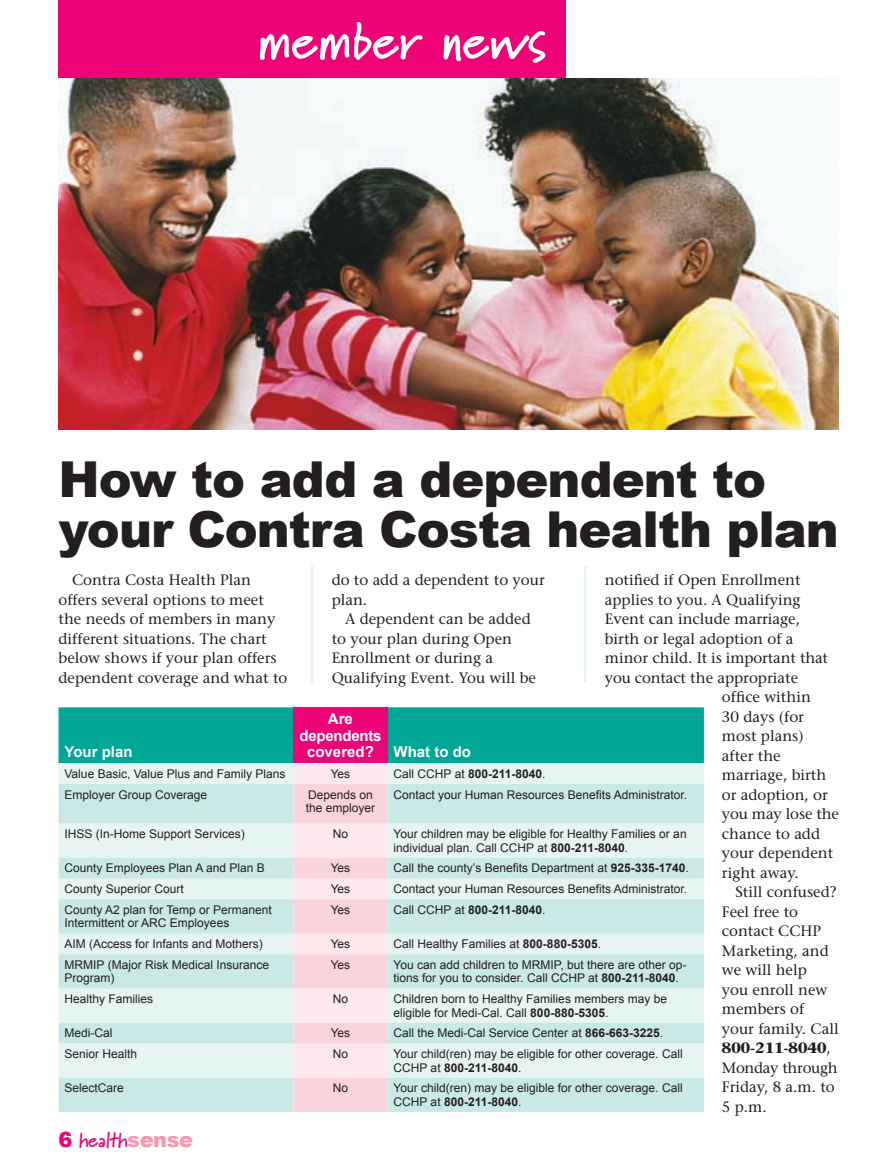
<style>
.page{position:relative;width:878px;height:1175px;background:#fff}
.page>*{position:absolute;margin:0;border:0;box-sizing:border-box;transform-origin:0 0}
.t1{font:700 54px "Marydale";color:#fff}
.t2{font:900 49.5px/49.5px "Arial";letter-spacing:-.02em;color:#231f20}
.t3{font:700 21px "Marydale";letter-spacing:-.02em;color:#ed0277}
.t4{font:15px/19.5px "Stone Serif";color:#231f20}
.t5{font:700 15px/16.5px "Arial";color:#fff;text-align:center}
.t6{font:700 15px "Stone Serif";color:#231f20}
.t7{font:15px "Stone Serif";letter-spacing:-.02em;color:#231f20}
.t8{font:12px/13.5px "Arial";color:#231f20}
.t9{font:700 12px "Arial";color:#231f20}
.s1{font-weight:400}
.s2{font-weight:700}
.s3{font-family:"Arial";font-weight:900}
.s4{font-family:"Arial";font-weight:900;color:#f499b0}
</style>
<div class="page">
<div style="left:58px;top:0;width:508px;height:78px;background:#ed0277"></div>
<svg style="left:58px;top:707px;width:645px;height:405px;background:#c2dede"></svg>
<hr style="left:310px;top:566px;width:4px;height:116px;background:#e6f4f2">
<hr style="left:584px;top:566px;width:2px;height:116px;background:#e6f4f2">
<img style="left:58px;top:78px;width:780px;height:351px">
<h1 class="t1" style="left:257px;top:8px;width:291px">member news</h1>
<h2 class="t2" style="left:58px;top:455px;width:782px">How to add a dependent to your Contra Costa health plan</h2>
<p class="t4" style="left:332px;top:570px;width:214px">do to add a dependent to your plan.</p>
<p class="t4" style="left:332px;top:609px;width:206px;text-indent:14px">A dependent can be added to your plan during Open<br>Enrollment or during a<br>Qualifying Event. You will be</p>
<p class="t4" style="left:604px;top:570px;width:197px">notified if Open Enrollment</p>
<p class="t4" style="left:604px;top:590px;width:197px">applies to you. A Qualifying</p>
<p class="t4" style="left:604px;top:609px;width:197px">Event can include marriage,</p>
<p class="t4" style="left:604px;top:629px;width:190px">birth or legal adoption of a</p>
<p class="t4" style="left:604px;top:648px;width:225px">minor child. It is important that</p>
<p class="t4" style="left:604px;top:668px;width:195px">you contact the appropriate</p>
<p class="t4" style="left:722px;top:687px;width:90px">office within</p>
<p class="t4" style="left:722px;top:707px;width:84px">30 days (for</p>
<p class="t4" style="left:722px;top:726px;width:83px">most plans)</p>
<p class="t4" style="left:722px;top:746px;width:60px">after the</p>
<p class="t4" style="left:722px;top:765px;width:106px">marriage, birth</p>
<p class="t4" style="left:722px;top:785px;width:107px">or adoption, or</p>
<p class="t4" style="left:722px;top:804px;width:118px">you may lose the</p>
<p class="t4" style="left:722px;top:824px;width:100px">chance to add</p>
<p class="t4" style="left:722px;top:843px;width:113px">your dependent</p>
<p class="t4" style="left:722px;top:863px;width:78px">right away.</p>
<p class="t4" style="left:735px;top:882px;width:103px">Still confused?</p>
<p class="t4" style="left:722px;top:902px;width:78px">Feel free to</p>
<p class="t4" style="left:722px;top:921px;width:101px">contact CCHP</p>
<p class="t4" style="left:722px;top:941px;width:108px">Marketing, and</p>
<p class="t4" style="left:722px;top:960px;width:86px">we will help</p>
<p class="t4" style="left:722px;top:980px;width:107px">you enroll new</p>
<p class="t4" style="left:722px;top:999px;width:84px">members of</p>
<p class="t4" style="left:722px;top:1019px;width:118px">your family. Call</p>
<p class="t6" style="left:722px;top:1038px;width:110px">800-211-8040<span class="s1">,</span></p>
<p class="t7" style="left:722px;top:1058px;width:117px">Monday through</p>
<p class="t4" style="left:722px;top:1077px;width:114px">Friday, 8 a.m. to</p>
<p class="t4" style="left:722px;top:1097px;width:46px">5 p.m.</p>
<p class="t4" style="left:58px;top:570px;width:230px;text-indent:14px">Contra Costa Health Plan offers several options to meet the needs of members in many different situations. The chart below shows if your plan offers dependent coverage and what to</p>
<p class="t5" style="left:299px;top:710px;width:83px">Are dependents covered?</p>
<p class="t5" style="left:64px;top:743px;width:70px">Your plan</p>
<p class="t5" style="left:393px;top:743px;width:79px">What to do</p>
<p class="t8" style="left:64px;top:767px;width:222px">Value Basic, Value Plus and Family Plans</p>
<p class="t8" style="left:331px;top:767px;width:21px">Yes</p>
<p class="t9" style="left:393px;top:767px;width:153px"><span class="s1">Call CCHP at</span> 800-211-8040<span class="s1">.</span></p>
<p class="t8" style="left:64px;top:787px;width:144px">Employer Group Coverage</p>
<p class="t8" style="left:306px;top:787px;width:71px">Depends on the employer</p>
<p class="t8" style="left:393px;top:787px;width:295px">Contact your Human Resources Benefits Administrator.</p>
<p class="t8" style="left:64px;top:827px;width:182px">IHSS (In-Home Support Services)</p>
<p class="t8" style="left:333px;top:827px;width:17px">No</p>
<p class="t8" style="left:393px;top:827px;width:294px">Your children may be eligible for Healthy Families or an individual plan. Call CCHP at <span class="s2">800-211-8040</span>.</p>
<p class="t8" style="left:64px;top:861px;width:202px">County Employees Plan A and Plan B</p>
<p class="t8" style="left:331px;top:861px;width:21px">Yes</p>
<p class="t8" style="left:393px;top:861px;width:297px">Call the county’s Benefits Department at <span class="s2">925-335-1740</span>.</p>
<p class="t8" style="left:64px;top:882px;width:121px">County Superior Court</p>
<p class="t8" style="left:331px;top:882px;width:21px">Yes</p>
<p class="t8" style="left:393px;top:882px;width:295px">Contact your Human Resources Benefits Administrator.</p>
<p class="t8" style="left:64px;top:903px;width:209px">County A2 plan for Temp or Permanent<br>Intermittent or ARC Employees</p>
<p class="t8" style="left:331px;top:903px;width:21px">Yes</p>
<p class="t9" style="left:393px;top:903px;width:153px"><span class="s1">Call CCHP at</span> 800-211-8040<span class="s1">.</span></p>
<p class="t8" style="left:64px;top:937px;width:200px">AIM (Access for Infants and Mothers)</p>
<p class="t8" style="left:331px;top:937px;width:21px">Yes</p>
<p class="t8" style="left:393px;top:937px;width:209px">Call Healthy Families at <span class="s2">800-880-5305</span>.</p>
<p class="t8" style="left:64px;top:958px;width:206px">MRMIP (Major Risk Medical Insurance<br>Program)</p>
<p class="t8" style="left:331px;top:958px;width:21px">Yes</p>
<p class="t8" style="left:393px;top:958px;width:294px">You can add children to MRMIP, but there are other op&shy;tions for you to consider. Call CCHP at <span class="s2">800-211-8040</span>.</p>
<p class="t8" style="left:64px;top:992px;width:90px">Healthy Families</p>
<p class="t8" style="left:333px;top:992px;width:17px">No</p>
<p class="t8" style="left:393px;top:992px;width:275px">Children born to Healthy Families members may be eligible for Medi-Cal. Call <span class="s2">800-880-5305</span>.</p>
<p class="t8" style="left:64px;top:1026px;width:49px">Medi-Cal</p>
<p class="t8" style="left:331px;top:1026px;width:21px">Yes</p>
<p class="t8" style="left:393px;top:1026px;width:271px">Call the Medi-Cal Service Center at <span class="s2">866-663-3225</span>.</p>
<p class="t8" style="left:64px;top:1047px;width:74px">Senior Health</p>
<p class="t8" style="left:333px;top:1047px;width:17px">No</p>
<p class="t8" style="left:393px;top:1047px;width:290px">Your child(ren) may be eligible for other coverage. Call<br>CCHP at <span class="s2">800-211-8040</span>.</p>
<p class="t8" style="left:64px;top:1081px;width:61px">SelectCare</p>
<p class="t8" style="left:333px;top:1081px;width:17px">No</p>
<p class="t8" style="left:393px;top:1081px;width:290px">Your child(ren) may be eligible for other coverage. Call<br>CCHP at <span class="s2">800-211-8040</span>.</p>
<h3 class="t3" style="left:58px;top:1127px;width:136px"><span class="s3">6</span> health<span class="s4">sense</span></h3>
</div>
